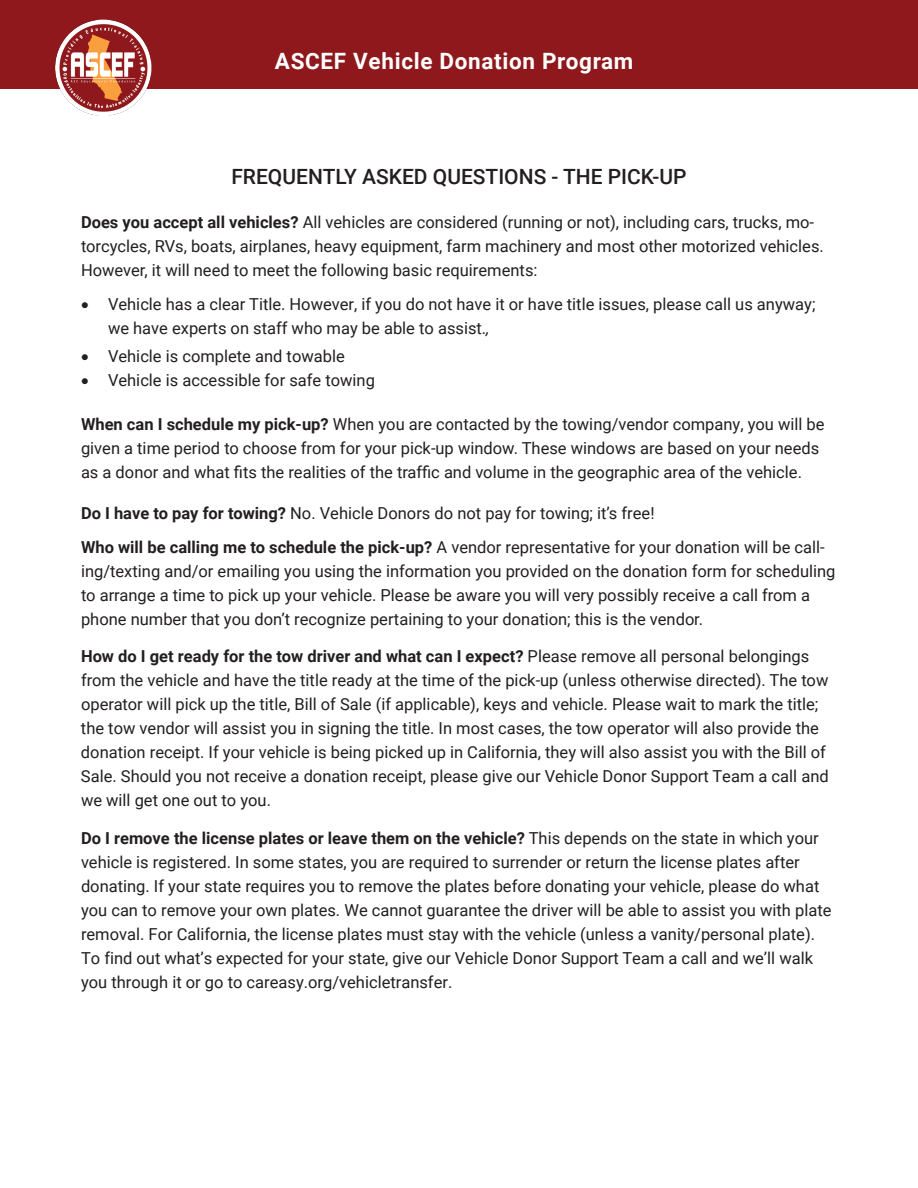
<style>
.page{position:relative;width:918px;height:1188px;background:#fff}
.page>*{position:absolute;margin:0;border:0;box-sizing:border-box;transform-origin:0 0}
.t1{font:700 22.5px "Roboto";letter-spacing:.03em;color:#fff}
.t2{font:500 21px "Roboto";color:#231f20}
.t3{font:16.5px/24px "Roboto";color:#231f20}
.t4{font:16.5px/24px "Roboto";color:#231f20}
.s1{font-weight:700}
.s2{font-style:inherit}
.s3{font-style:italic}
</style>
<div class="page">
<div style="left:0;top:0;width:918px;height:88px;background:#8e181b"></div>
<img style="left:54px;top:19px;width:99px;height:97px">
<p class="t1" style="left:275px;top:45px;width:360px">ASCEF Vehicle Donation Program</p>
<p class="t2" style="left:231px;top:162px;width:457px">FREQUENTLY ASKED QUESTIONS - THE PICK-UP</p>
<p class="t3" style="left:81px;top:210px;width:744px"><span class="s1">Does you accept all vehicles?</span> All vehicles are considered (running or not), including cars, trucks, mo&shy;torcycles, RVs, boats, airplanes, heavy equipment, farm machinery and most other motorized vehicles.<br>However, it will need to meet the following basic requirements:</p>
<p class="t4" style="left:108px;top:291px;width:709px;text-indent:-27px">• <span class="s2">Vehicle has a clear Title.</span> However, if you do not have it or have title issues, please call us anyway; we have experts on staff who may be able to assist.<span class="s3">,</span></p>
<p class="t3" style="left:81px;top:343px;width:265px">• Vehicle is complete and towable</p>
<p class="t3" style="left:81px;top:367px;width:295px">• Vehicle is accessible for safe towing</p>
<p class="t3" style="left:81px;top:411px;width:745px"><span class="s1">When can I schedule my pick-up?</span> When you are contacted by the towing/vendor company, you will be given a time period to choose from for your pick-up window. These windows are based on your needs as a donor and what fits the realities of the traffic and volume in the geographic area of the vehicle.</p>
<p class="t3" style="left:81px;top:496px;width:745px;line-height:33.3px"><span class="s1">Do I have to pay for towing?</span> No. Vehicle Donors do not pay for towing; it’s free!<br><span class="s1">Who will be calling me to schedule the pick-up?</span> A vendor representative for your donation will be call-</p>
<p class="t3" style="left:81px;top:558px;width:756px">ing/texting and/or emailing you using the information you provided on the donation form for scheduling to arrange a time to pick up your vehicle. Please be aware you will very possibly receive a call from a phone number that you don’t recognize pertaining to your donation; this is the vendor.</p>
<p class="t3" style="left:81px;top:644px;width:749px"><span class="s1">How do I get ready for the tow driver and what can I expect?</span> Please remove all personal belongings from the vehicle and have the title ready at the time of the pick-up (unless otherwise directed). The tow operator will pick up the title, Bill of Sale (if applicable), keys and vehicle. Please wait to mark the title; the tow vendor will assist you in signing the title. In most cases, the tow operator will also provide the donation receipt. <span class="s2">If your vehicle is being picked up in California, they will also assist you with the Bill of Sale.</span> Should you not receive a <span class="s2">donation</span> receipt, please give our Vehicle Donor Support Team a call and we will get one out to you.</p>
<p class="t3" style="left:81px;top:825px;width:752px"><span class="s1">Do I remove the license plates or leave them on the vehicle?</span> This depends on the state in which your vehicle is registered. In some states, you are required to surrender or return the license plates after donating. If your state requires you to remove the plates before donating your vehicle, please do what you can to remove your own plates. We cannot guarantee the driver will be able to assist you with plate removal. For California, the license plates must stay with the vehicle (unless a vanity/personal plate).<br>To find out what’s expected for your state, give our Vehicle Donor Support Team a call and we’ll walk you through it or go to careasy.org/vehicletransfer.</p>
</div>
